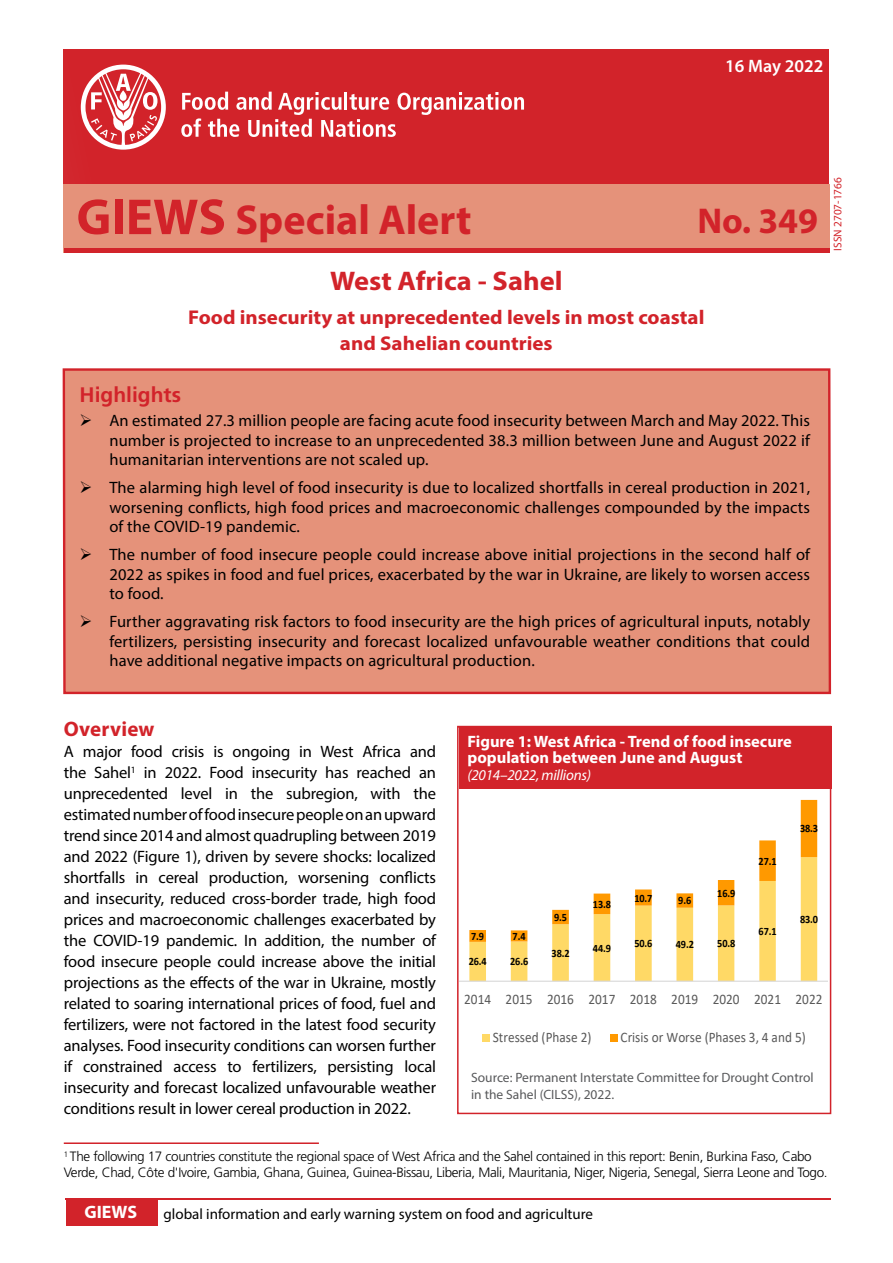
<style>
.page{position:relative;width:893px;height:1263px;background:#fff}
.page>*{position:absolute;margin:0;border:0;box-sizing:border-box;transform-origin:0 0}
.t1{font:700 42px "Myriad Pro";color:#d2232a}
.t2{font:700 36px "Myriad Pro";color:#d2232a}
.t3{font:700 27px "Myriad Pro";color:#d2232a;scale:1.05 1}
.t4{font:700 21px "Frutiger LT Std";color:#d2232a}
.t5{font:700 21px "Myriad Pro";letter-spacing:.01em;color:#d2232a}
.t6{font:700 19.95px/25.5px "Myriad Pro";color:#d2232a;text-align:center;scale:1.05 1}
.t7{font:19.35px "Calibri";letter-spacing:.005em;color:#fff;scale:.91 1}
.t8{font:600 18px "Myriad Pro";color:#fff}
.t9{font:700 18px "Myriad Pro";color:#fff}
.t10{font:16.5px/21px "Myriad Pro";letter-spacing:.01em;color:#000;text-align:justify}
.t11{font:700 16.5px/16.5px "Myriad Pro";color:#fff}
.t12{font:15px "Myriad Pro";color:#000}
.t13{font:italic 15px "Myriad Pro";letter-spacing:-.015em;color:#fff}
.t14{font:14.55px "Calibri";color:#595959;scale:.91 1}
.t15{font:300 13.5px/16.2px "Frutiger LT Std";letter-spacing:-.025em;color:#000}
.t16{font:13.5px/16.2px "Myriad Pro";color:#58595b}
.t17{font:700 11.25px "Calibri";letter-spacing:-.005em;color:#000;scale:.91 1}
.t18{font:11.25px "Myriad Pro";color:#d2232a}
.s1{font-size:51px}
</style>
<div class="page">
<hr style="left:66px;top:1198px;width:765px;height:2px;background:#d2232a">
<div style="left:66px;top:1200px;width:92px;height:26px;background:#d2232a"></div>
<div style="left:64px;top:50px;width:765px;height:134px;background:#d2232a"></div>
<svg style="left:181px;top:92px;width:343px;height:45px"></svg>
<svg style="left:81px;top:65px;width:85px;height:85px"></svg>
<div style="left:63px;top:184px;width:766px;height:69px;background:#e5927a"></div>
<div style="left:64px;top:248px;width:765px;height:5px;background:#d2232a"></div>
<div style="left:62px;top:368px;width:770px;height:327px;background:#e5927a"></div>
<div style="left:459px;top:726px;width:372px;height:62px;background:#d2232a"></div>
<div style="left:457px;top:726px;width:374px;height:388px;border:2px solid #d2232a"></div>
<hr style="left:64px;top:1142px;width:255px;height:2px;background:#d2232a">
<div style="left:459px;top:797px;width:368px;height:261px;background:#fff"></div>
<svg style="left:469px;top:942px;width:348px;height:39px"></svg>
<svg style="left:469px;top:800px;width:348px;height:142px"></svg>
<hr style="left:459px;top:981px;width:368px;height:1px;background:#d9d9d9">
<div style="left:482px;top:1034px;width:8px;height:8px;background:#ffd966"></div>
<div style="left:610px;top:1034px;width:7px;height:8px;background:#f90"></div>
<svg style="left:81px;top:414px;width:10px;height:12px"></svg>
<svg style="left:81px;top:481px;width:10px;height:12px"></svg>
<svg style="left:81px;top:548px;width:10px;height:12px"></svg>
<svg style="left:81px;top:615px;width:10px;height:12px"></svg>
<p class="t8" style="left:725px;top:55px;width:100px">16 May 2022</p>
<h1 class="t1" style="left:77px;top:193px;width:397px"><span class="s1">GIEWS</span> Special Alert</h1>
<h2 class="t2" style="left:697px;top:198px;width:122px">No. 349</h2>
<h3 class="t3" style="left:330px;top:264px;width:223px">West Africa - Sahel</h3>
<p class="t6" style="left:188px;top:304px;width:493px">Food insecurity at unprecedented levels in most coastal and Sahelian countries</p>
<p class="t4" style="left:80px;top:383px;width:103px">Highlights</p>
<p class="t10" style="left:109px;top:410px;width:702px;line-height:19.5px">An estimated 27.3 million people are facing acute food insecurity between March and May 2022. This number is projected to increase to an unprecedented 38.3 million between June and August 2022 if humanitarian interventions are not scaled up.</p>
<p class="t10" style="left:109px;top:477px;width:702px;line-height:19.5px">The alarming high level of food insecurity is due to localized shortfalls in cereal production in 2021, worsening conflicts, high food prices and macroeconomic challenges compounded by the impacts of the COVID-19 pandemic.</p>
<p class="t10" style="left:109px;top:544px;width:702px;line-height:19.5px">The number of food insecure people could increase above initial projections in the second half of 2022 as spikes in food and fuel prices, exacerbated by the war in Ukraine, are likely to worsen access to food.</p>
<p class="t10" style="left:109px;top:611px;width:702px;line-height:19.5px">Further aggravating risk factors to food insecurity are the high prices of agricultural inputs, notably fertilizers, persisting insecurity and forecast localized unfavourable weather conditions that could have additional negative impacts on agricultural production.</p>
<p class="t18" style="left:831px;top:251px;width:75px;rotate:-90deg">ISSN 2707-1766</p>
<p class="t5" style="left:64px;top:715px;width:92px">Overview</p>
<p class="t10" style="left:64px;top:741px;width:374px">A major food crisis is ongoing in West Africa and the Sahel<sup>1</sup> in 2022. Food insecurity has reached an unprecedented level in the subregion, with the estimated number of food insecure people on an upward trend since 2014 and almost quadrupling between 2019 and 2022 (Figure 1), driven by severe shocks: localized shortfalls in cereal production, worsening conflicts and insecurity, reduced cross-border trade, high food prices and macroeconomic challenges exacerbated by the COVID-19 pandemic. In addition, the number of food insecure people could increase above the initial projections as the effects of the war in Ukraine, mostly related to soaring international prices of food, fuel and fertilizers, were not factored in the latest food security analyses. Food insecurity conditions can worsen further if constrained access to fertilizers, persisting local insecurity and forecast localized unfavourable weather conditions result in lower cereal production in 2022.</p>
<p class="t7" style="left:450px;top:721px;width:196px">2014 to 2022, in millions</p>
<p class="t11" style="left:467px;top:732px;width:326px">Figure 1: West Africa - Trend of food insecure population between June and August</p>
<p class="t13" style="left:467px;top:765px;width:125px">(2014–2022, millions)</p>
<p class="t17" style="left:471px;top:928px;width:16px">7.9</p>
<p class="t17" style="left:513px;top:928px;width:16px">7.4</p>
<p class="t17" style="left:469px;top:954px;width:21px">26.4</p>
<p class="t17" style="left:510px;top:954px;width:21px">26.6</p>
<p class="t17" style="left:554px;top:909px;width:16px">9.5</p>
<p class="t17" style="left:551px;top:945px;width:21px">38.2</p>
<p class="t17" style="left:593px;top:896px;width:21px">13.8</p>
<p class="t17" style="left:593px;top:940px;width:21px">44.9</p>
<p class="t17" style="left:634px;top:890px;width:21px">10.7</p>
<p class="t17" style="left:678px;top:893px;width:16px">9.6</p>
<p class="t17" style="left:717px;top:885px;width:21px">16.9</p>
<p class="t17" style="left:634px;top:936px;width:21px">50.6</p>
<p class="t17" style="left:676px;top:937px;width:21px">49.2</p>
<p class="t17" style="left:717px;top:935px;width:21px">50.8</p>
<p class="t17" style="left:759px;top:853px;width:21px">27.1</p>
<p class="t17" style="left:759px;top:923px;width:21px">67.1</p>
<p class="t17" style="left:800px;top:821px;width:21px">38.3</p>
<p class="t17" style="left:800px;top:911px;width:21px">83.0</p>
<p class="t14" style="left:464px;top:989px;width:395px">2014 2015 2016 2017 2018 2019 2020 2021 2022</p>
<p class="t14" style="left:493px;top:1027px;width:110px">Stressed (Phase 2)</p>
<p class="t14" style="left:621px;top:1027px;width:205px">Crisis or Worse (Phases 3, 4 and 5)</p>
<p class="t16" style="left:471px;top:1069px;width:344px">Source: Permanent Interstate Committee for Drought Control in the Sahel (CILSS), 2022.</p>
<p class="t15" style="left:64px;top:1148px;width:765px"><sup>1</sup> The following 17 countries constitute the regional space of West Africa and the Sahel contained in this report: Benin, Burkina Faso, Cabo<br>Verde, Chad, Côte d'Ivoire, Gambia, Ghana, Guinea, Guinea-Bissau, Liberia, Mali, Mauritania, Niger, Nigeria, Senegal, Sierra Leone and Togo.</p>
<p class="t9" style="left:84px;top:1200px;width:54px">GIEWS</p>
<p class="t12" style="left:164px;top:1204px;width:431px">global information and early warning system on food and agriculture</p>
</div>
